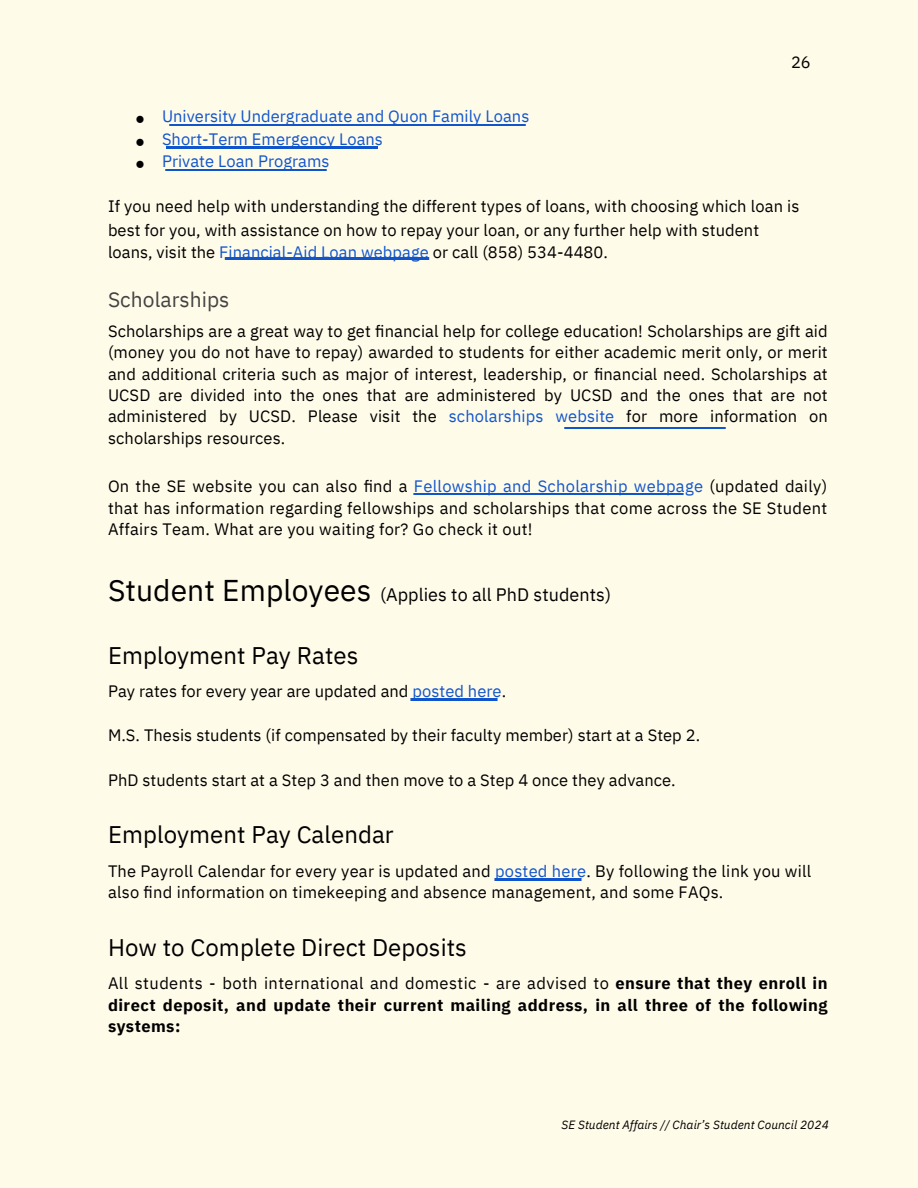
<style>
.page{position:relative;width:918px;height:1188px;background:#fffbe9}
.page>*{position:absolute;margin:0;border:0;box-sizing:border-box;transform-origin:0 0}
.t1{font:30px "IBM Plex Sans";letter-spacing:.005em;color:#000}
.t2{font:24px "IBM Plex Sans";letter-spacing:.005em;color:#000}
.t3{font:21px "IBM Plex Sans";letter-spacing:.005em;color:#434343}
.t4{font:18px "IBM Plex Sans";letter-spacing:.005em;color:#000}
.t5{font:16.5px/21.3px "IBM Plex Sans";letter-spacing:.005em;color:#000}
.t6{font:700 16.5px/21.3px "IBM Plex Sans";letter-spacing:.025em;color:#000;text-align:justify}
.t7{font:16.5px/22.5px "IBM Plex Sans";letter-spacing:.005em;color:#15c}
.t8{font:16.5px/22.5px "Arimo";color:#000;text-align:justify}
.t9{font:italic 12px "IBM Plex Sans";letter-spacing:.005em;color:#000}
.s1{color:#15c}
.s2{font-weight:400}
</style>
<div class="page">
<img style="left:166px;top:147px;width:212px;height:1px">
<img style="left:165px;top:170px;width:162px;height:1px">
<img style="left:224px;top:258px;width:206px;height:1px">
<img style="left:169px;top:125px;width:357px;height:1px">
<img style="left:410px;top:699px;width:88px;height:1px">
<img style="left:413px;top:494px;width:271px;height:1px">
<img style="left:494px;top:879px;width:88px;height:1px">
<img style="left:564px;top:427px;width:162px;height:2px">
<p class="t5" style="left:791px;top:51px;width:21px">26</p>
<p class="t8" style="left:135px;top:107px;width:11px">● ● ●</p>
<h4 class="t7" style="left:162px;top:105px;width:369px">University Undergraduate and Quon Family Loans<br>Short-Term Emergency Loans<br>Private Loan Programs</h4>
<p class="t5" style="left:108px;top:193px;width:693px;line-height:24.8px">If you need help with understanding the different types of loans, with choosing which loan is best for you, with assistance on how to repay your loan, or any further help with student</p>
<p class="t5" style="left:108px;top:241px;width:501px">loans, visit the <span class="s1">Financial-Aid Loan webpage</span> or call (858) 534-4480.</p>
<h4 class="t3" style="left:108px;top:286px;width:123px">Scholarships</h4>
<h4 class="t5" style="left:108px;top:320px;width:721px;text-align:justify">Scholarships are a great way to get financial help for college education! Scholarships are gift aid (money you do not have to repay) awarded to students for either academic merit only, or merit and additional criteria such as major of interest, leadership, or financial need. Scholarships at UCSD are divided into the ones that are administered by UCSD and the ones that are not administered by UCSD. Please visit the <span class="s1">scholarships website</span> for more information on scholarships resources.</h4>
<p class="t5" style="left:108px;top:475px;width:721px;text-align:justify">On the SE website you can also find a <span class="s1">Fellowship and Scholarship webpage</span> (updated daily) that has information regarding fellowships and scholarships that come across the SE Student Affairs Team. What are you waiting for? Go check it out!</p>
<p class="t1" style="left:108px;top:571px;width:265px">Student Employees</p>
<h1 class="t4" style="left:380px;top:583px;width:232px">(Applies to all PhD students)</h1>
<h4 class="t2" style="left:108px;top:639px;width:252px">Employment Pay Rates</h4>
<p class="t5" style="left:108px;top:680px;width:400px">Pay rates for every year are updated and <span class="s1">posted here</span>.</p>
<p class="t5" style="left:108px;top:724px;width:594px">M.S. Thesis students (if compensated by their faculty member) start at a Step 2.</p>
<h4 class="t5" style="left:108px;top:769px;width:569px">PhD students start at a Step 3 and then move to a Step 4 once they advance.</h4>
<h2 class="t2" style="left:108px;top:818px;width:287px">Employment Pay Calendar</h2>
<p class="t5" style="left:108px;top:860px;width:705px">The Payroll Calendar for every year is updated and <span class="s1">posted here</span>. By following the link you will also find information on timekeeping and absence management, and some FAQs.</p>
<h4 class="t2" style="left:108px;top:931px;width:360px">How to Complete Direct Deposits</h4>
<h3 class="t6" style="left:108px;top:972px;width:721px"><span class="s2">All students - both international and domestic - are advised to</span> ensure that they enroll in direct deposit, and update their current mailing address, in all three of the following systems:</h3>
<p class="t9" style="left:562px;top:1117px;width:269px">SE Student Affairs // Chair’s Student Council 2024</p>
</div>
